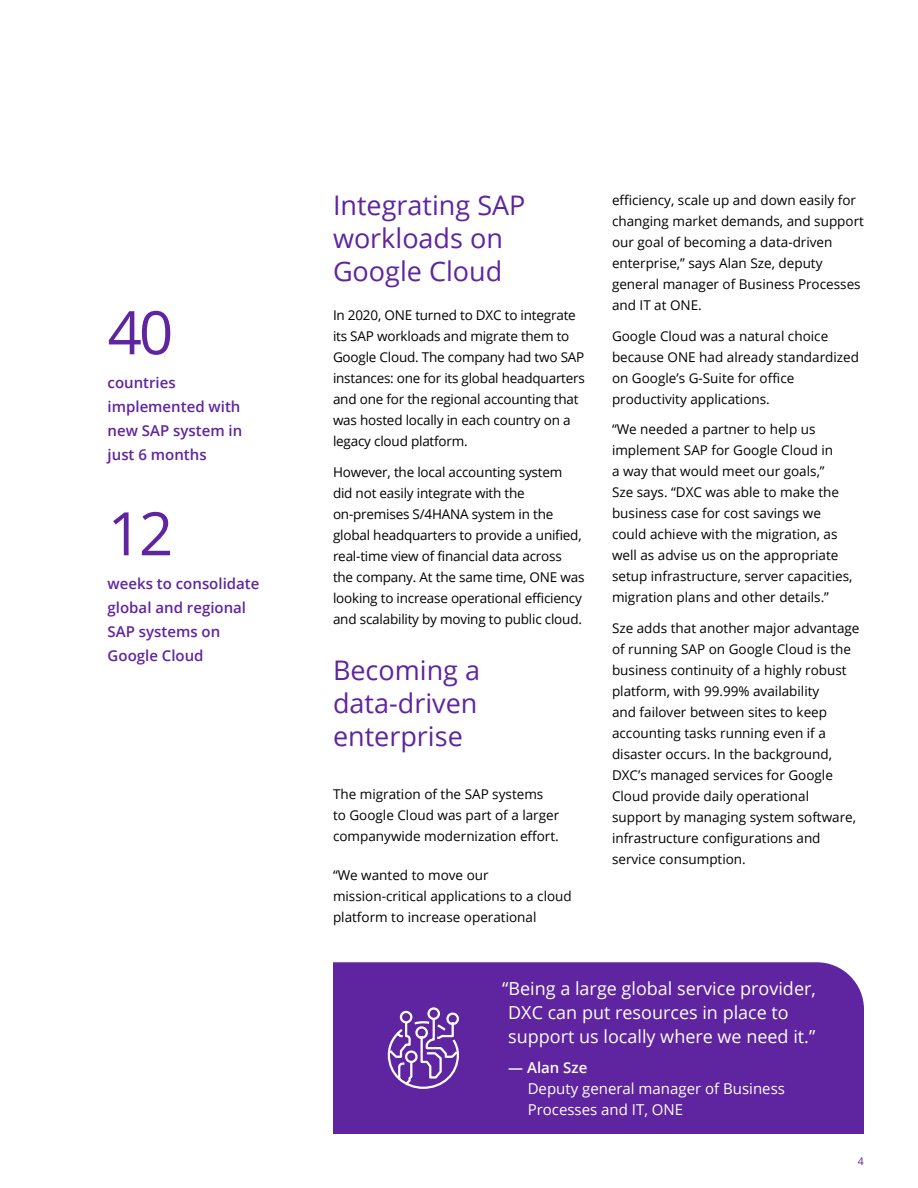
<style>
.page{position:relative;width:918px;height:1188px;background:#fff}
.page>*{position:absolute;margin:0;border:0;box-sizing:border-box;transform-origin:0 0}
.t1{font:60px "Open Sans";color:#5f249f}
.t2{font:27px/33px "Open Sans";color:#5f249f}
.t3{font:18px/24px "Open Sans";color:#fff}
.t4{font:600 15px/24px "Open Sans";color:#5f249f}
.t5{font:15px/21px "Open Sans";color:#fff}
.t6{font:600 15px "Open Sans";color:#fff}
.t7{font:13.5px/21px "Open Sans";color:#000}
.t8{font:10.5px "Open Sans";color:#5f249f}
</style>
<div class="page">
<div style="left:333px;top:962px;width:531px;height:172px;background:#5f249f"></div>
<svg style="left:387px;top:1006px;width:73px;height:84px;background:#8355b4"></svg>
<h1 class="t1" style="left:108px;top:291px;width:67px">40</h1>
<p class="t4" style="left:108px;top:370px;width:136px">countries implemented with new SAP system in just 6 months</p>
<h1 class="t1" style="left:108px;top:492px;width:67px">12</h1>
<p class="t4" style="left:108px;top:571px;width:153px">weeks to consolidate global and regional<br>SAP systems on<br>Google Cloud</p>
<h2 class="t2" style="left:333px;top:188px;width:194px">Integrating SAP workloads on<br>Google Cloud</h2>
<p class="t7" style="left:333px;top:304px;width:254px">In 2020, ONE turned to DXC to integrate its SAP workloads and migrate them to Google Cloud. The company had two SAP instances: one for its global headquarters and one for the regional accounting that was hosted locally in each country on a legacy cloud platform.</p>
<p class="t7" style="left:333px;top:461px;width:253px">However, the local accounting system did not easily integrate with the on-premises S/4HANA system in the global headquarters to provide a unified, real-time view of financial data across the company. At the same time, ONE was looking to increase operational efficiency and scalability by moving to public cloud.</p>
<h2 class="t2" style="left:333px;top:653px;width:149px;text-align:justify">Becoming a data‑driven enterprise</h2>
<p class="t7" style="left:333px;top:783px;width:228px">The migration of the SAP systems to Google Cloud was part of a larger companywide modernization effort.</p>
<p class="t7" style="left:333px;top:864px;width:240px">“We wanted to move our mission‑critical applications to a cloud platform to increase operational</p>
<p class="t7" style="left:612px;top:189px;width:254px">efficiency, scale up and down easily for changing market demands, and support our goal of becoming a data-driven enterprise,” says Alan Sze, deputy general manager of Business Processes and IT at ONE.</p>
<p class="t7" style="left:612px;top:325px;width:249px">Google Cloud was a natural choice because ONE had already standardized on Google’s G-Suite for office productivity applications.</p>
<p class="t7" style="left:612px;top:419px;width:242px">“We needed a partner to help us implement SAP for Google Cloud in<br>a way that would meet our goals,”<br>Sze says. “DXC was able to make the business case for cost savings we could achieve with the migration, as well as advise us on the appropriate setup infrastructure, server capacities, migration plans and other details.”</p>
<p class="t7" style="left:612px;top:617px;width:249px">Sze adds that another major advantage of running SAP on Google Cloud is the business continuity of a highly robust platform, with 99.99% availability<br>and failover between sites to keep accounting tasks running even if a disaster occurs. In the background, DXC’s managed services for Google Cloud provide daily operational support by managing system software, infrastructure configurations and service consumption.</p>
<h3 class="t3" style="left:508px;top:976px;width:309px;text-indent:-6px">“Being a large global service provider,<br>DXC can put resources in place to support us locally where we need it.”</h3>
<p class="t6" style="left:508px;top:1058px;width:81px">— Alan Sze</p>
<p class="t5" style="left:528px;top:1078px;width:259px">Deputy general manager of Business<br>Processes and IT, ONE</p>
<p class="t8" style="left:858px;top:1154px;width:8px">4</p>
</div>
